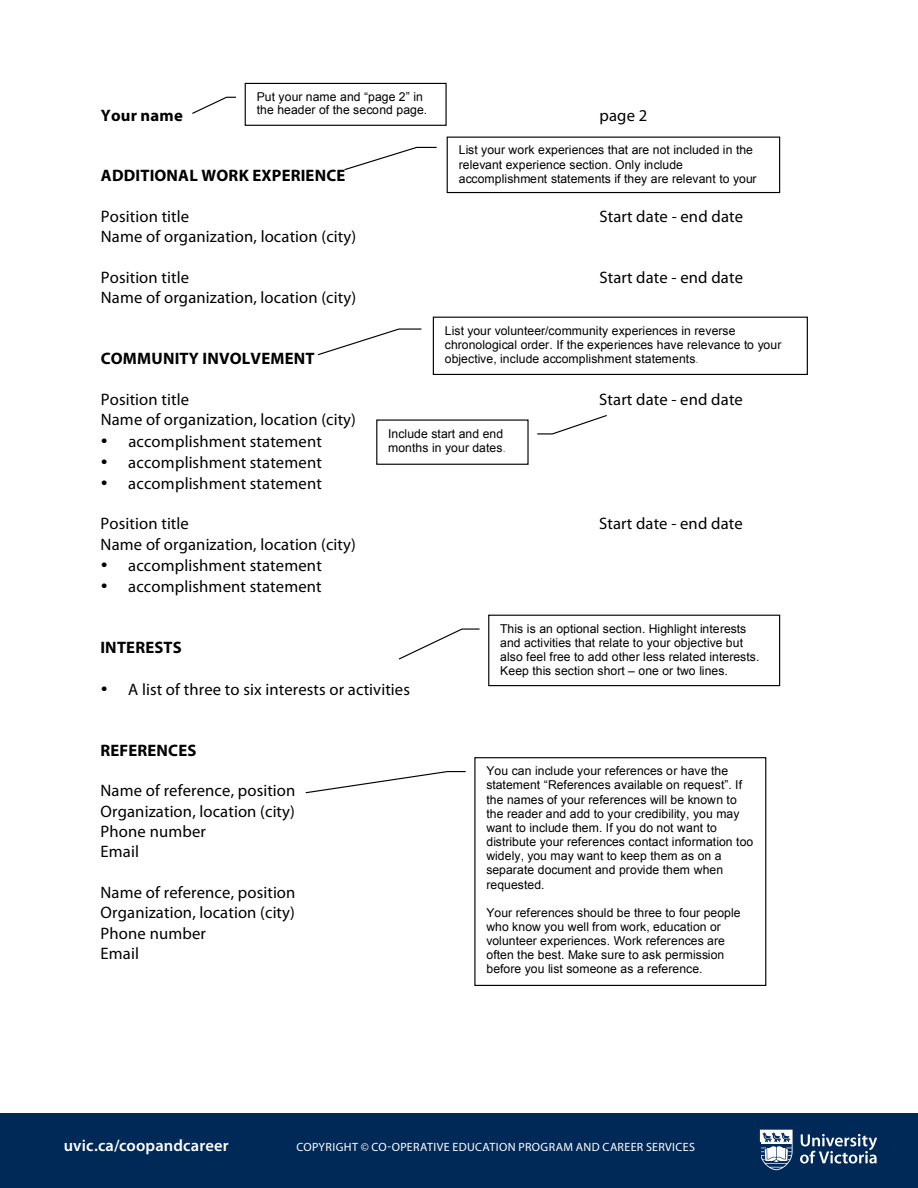
<style>
.page{position:relative;width:918px;height:1188px;background:#fff}
.page>*{position:absolute;margin:0;border:0;box-sizing:border-box;transform-origin:0 0}
.t1{font:16.65px/20.2px "Myriad Pro";letter-spacing:.01em;color:#000}
.t2{font:700 16.65px "Myriad Pro";letter-spacing:.01em;color:#000}
.t3{font:600 16.5px "Myriad Pro";letter-spacing:.01em;color:#fff}
.t4{font:12.15px/14.1px "Arial";color:#000}
.t5{font:12px "Myriad Pro";letter-spacing:.03em;color:#fff}
.s1{color:#7f7f7f}
</style>
<div class="page">
<div style="left:0;top:1114px;width:918px;height:74px;background:#002957"></div>
<svg style="left:760px;top:1130px;width:33px;height:40px"></svg>
<svg style="left:800px;top:1134px;width:77px;height:30px"></svg>
<div style="left:447px;top:137px;width:333px;height:56px;border:1px solid #000"></div>
<svg style="left:344px;top:146px;width:93px;height:25px"></svg>
<img style="left:448px;top:143px;width:331px;height:44px">
<div style="left:488px;top:615px;width:292px;height:71px;border:1px solid #000"></div>
<svg style="left:398px;top:628px;width:82px;height:32px"></svg>
<img style="left:489px;top:621px;width:290px;height:59px">
<div style="left:474px;top:757px;width:292px;height:229px;border:1px solid #000"></div>
<svg style="left:305px;top:771px;width:161px;height:23px"></svg>
<img style="left:475px;top:764px;width:290px;height:215px">
<div style="left:433px;top:317px;width:375px;height:58px;border:1px solid #000"></div>
<svg style="left:317px;top:328px;width:105px;height:28px"></svg>
<img style="left:434px;top:323px;width:373px;height:45px">
<div style="left:376px;top:419px;width:153px;height:46px;border:1px solid #000"></div>
<svg style="left:537px;top:415px;width:70px;height:20px"></svg>
<img style="left:377px;top:426px;width:151px;height:32px">
<div style="left:245px;top:83px;width:202px;height:43px;border:1px solid #000"></div>
<svg style="left:192px;top:96px;width:44px;height:18px"></svg>
<img style="left:246px;top:89px;width:1px;height:30px">
<p class="t4" style="left:257px;top:90px;width:172px;line-height:13.6px">Put your name and “page 2” in the header of the second page.</p>
<h1 class="t2" style="left:101px;top:104px;width:83px">Your name</h1>
<h1 class="t1" style="left:600px;top:105px;width:49px">page 2</h1>
<p class="t4" style="left:459px;top:143px;width:300px">List your work experiences that are not included in the relevant experience section. Only include accomplishment statements if they are relevant to your</p>
<h1 class="t2" style="left:101px;top:165px;width:246px">ADDITIONAL WORK EXPERIENCE</h1>
<h1 class="t1" style="left:101px;top:206px;width:90px">Position title</h1>
<h1 class="t1" style="left:599px;top:206px;width:145px">Start date - end date</h1>
<h1 class="t1" style="left:101px;top:226px;width:257px">Name of organization, location (city)</h1>
<h1 class="t1" style="left:101px;top:267px;width:90px">Position title</h1>
<h1 class="t1" style="left:599px;top:267px;width:145px">Start date - end date</h1>
<h1 class="t1" style="left:101px;top:287px;width:257px">Name of organization, location (city)</h1>
<p class="t4" style="left:445px;top:323px;width:338px">List your volunteer/community experiences in reverse chronological order. If the experiences have relevance to your objective, include accomplishment statements<span class="s1">.</span></p>
<h1 class="t2" style="left:101px;top:348px;width:215px">COMMUNITY INVOLVEMENT</h1>
<h1 class="t1" style="left:101px;top:389px;width:90px">Position title</h1>
<h1 class="t1" style="left:599px;top:389px;width:145px">Start date - end date</h1>
<h1 class="t1" style="left:101px;top:409px;width:257px">Name of organization, location (city)</h1>
<h1 class="t1" style="left:101px;top:431px;width:223px">• accomplishment statement</h1>
<h1 class="t1" style="left:101px;top:452px;width:223px">• accomplishment statement</h1>
<h1 class="t1" style="left:101px;top:473px;width:223px">• accomplishment statement</h1>
<h1 class="t1" style="left:101px;top:513px;width:90px">Position title</h1>
<h1 class="t1" style="left:599px;top:513px;width:145px">Start date - end date</h1>
<h1 class="t1" style="left:101px;top:534px;width:257px">Name of organization, location (city)</h1>
<h1 class="t1" style="left:101px;top:555px;width:223px">• accomplishment statement</h1>
<h1 class="t1" style="left:101px;top:577px;width:223px">• accomplishment statement</h1>
<p class="t4" style="left:388px;top:427px;width:119px">Include start and end months in your dates<span class="s1">.</span></p>
<h1 class="t2" style="left:101px;top:637px;width:83px">INTERESTS</h1>
<h1 class="t1" style="left:101px;top:679px;width:311px">• A list of three to six interests or activities</h1>
<h1 class="t2" style="left:100px;top:739px;width:97px">REFERENCES</h1>
<h1 class="t1" style="left:100px;top:780px;width:196px">Name of reference, position<br>Organization, location (city)<br>Phone number<br>Email</h1>
<h1 class="t1" style="left:101px;top:882px;width:196px">Name of reference, position<br>Organization, location (city)<br>Phone number<br>Email</h1>
<p class="t4" style="left:500px;top:622px;width:261px">This is an optional section. Highlight interests and activities that relate to your objective but also feel free to add other less related interests.<br>Keep this section short – one or two lines.</p>
<p class="t4" style="left:486px;top:764px;width:268px">You can include your references or have the statement “References available on request”. If the names of your references will be known to the reader and add to your credibility, you may want to include them. If you do not want to distribute your references contact information too widely, you may want to keep them as on a separate document and provide them when requested.</p>
<p class="t4" style="left:486px;top:906px;width:256px">Your references should be three to four people who know you well from work, education or volunteer experiences. Work references are often the best. Make sure to ask permission before you list someone as a reference.</p>
<h2 class="t3" style="left:64px;top:1135px;width:166px">uvic.ca/coopandcareer</h2>
<p class="t5" style="left:296px;top:1140px;width:400px">COPYRIGHT © CO-OPERATIVE EDUCATION PROGRAM AND CAREER SERVICES</p>
</div>
